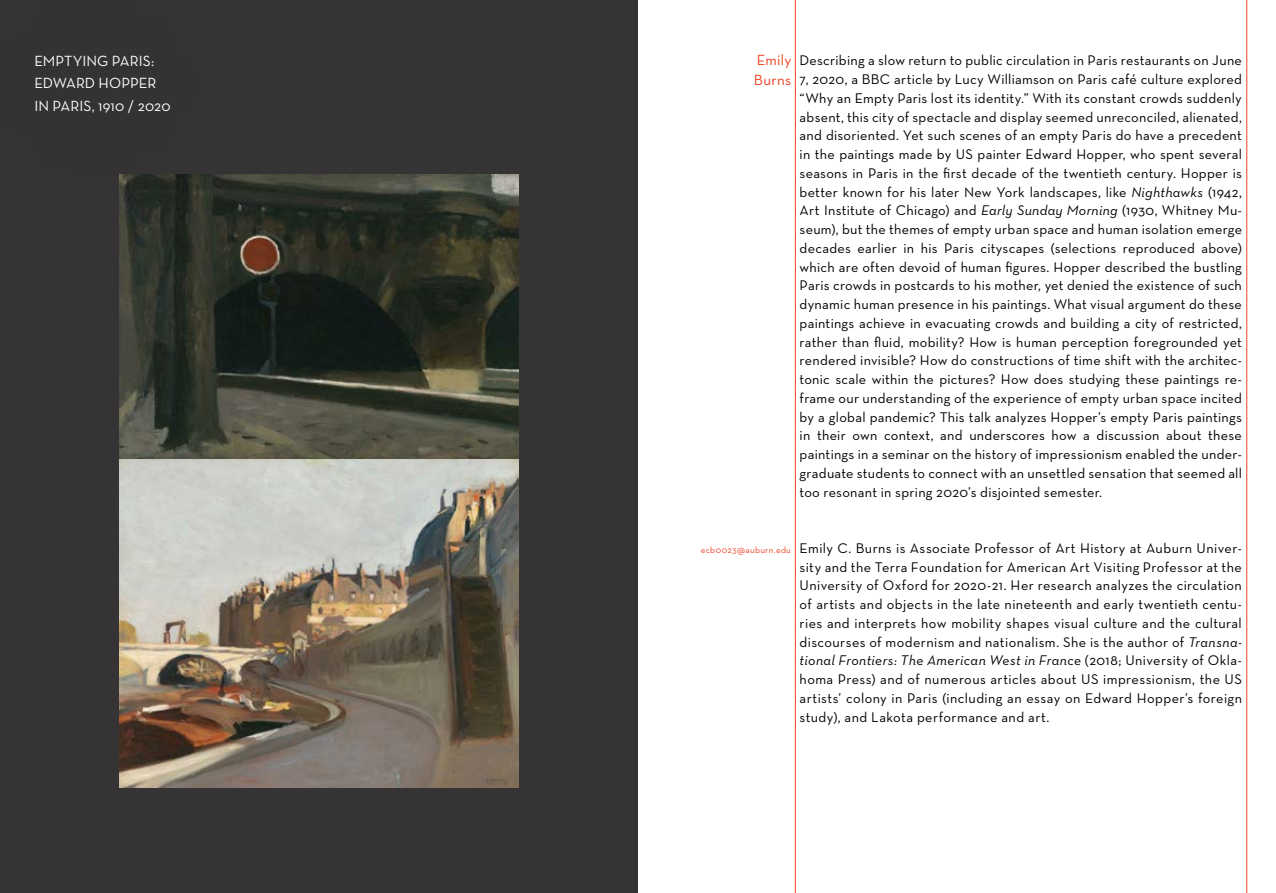
<style>
.page{position:relative;width:1276px;height:893px;background:#fff}
.page>*{position:absolute;margin:0;border:0;box-sizing:border-box;transform-origin:0 0}
.t1{font:500 15px/22.5px "Neutra Text CE";letter-spacing:.005em;color:#fff}
.t2{font:500 15px/19.5px "Neutra Text CE";letter-spacing:.015em;color:#ef4123}
.t3{font:500 14.25px/18.8px "Neutra Text CE";letter-spacing:.02em;color:#000;text-align:justify}
.t4{font:500 9px "Neutra Text CE";letter-spacing:.035em;color:#ef4123}
.s1{font-style:italic}
</style>
<div class="page">
<div style="left:0;top:0;width:638px;height:893px;background:#353334"></div>
<hr style="left:795px;top:0;width:1px;height:893px;background:#ef4123">
<hr style="left:1246px;top:0;width:1px;height:893px;background:#ef4123">
<img style="left:119px;top:174px;width:400px;height:614px">
<div style="left:0;top:0;width:404px;height:386px;background:#000;opacity:.75"></div>
<p class="t1" style="left:34px;top:49px;width:138px">EMPTYING PARIS:<br>EDWARD HOPPER<br>IN PARIS, 1910 / 2020</p>
<p class="t2" style="left:754px;top:50px;width:39px">Emily<br>Burns</p>
<p class="t3" style="left:799px;top:51px;width:444px">Describing a slow return to public circulation in Paris restaurants on June 7, 2020, a BBC article by Lucy Williamson on Paris café culture explored “Why an Empty Paris lost its identity.” With its constant crowds suddenly absent, this city of spectacle and display seemed unreconciled, alienated, and disoriented. Yet such scenes of an empty Paris do have a precedent in the paintings made by US painter Edward Hopper, who spent several seasons in Paris in the first decade of the twentieth century. Hopper is better known for his later New York landscapes, like <span class="s1">Nighthawks</span> (1942, Art Institute of Chicago) and <span class="s1">Early Sunday Morning</span> (1930, Whitney Mu&shy;seum), but the themes of empty urban space and human isolation emerge decades earlier in his Paris cityscapes (selections reproduced above) which are often devoid of human figures. Hopper described the bustling Paris crowds in postcards to his mother, yet denied the existence of such dynamic human presence in his paintings. What visual argument do these paintings achieve in evacuating crowds and building a city of restricted, rather than fluid, mobility? How is human perception foregrounded yet rendered invisible? How do constructions of time shift with the architec&shy;tonic scale within the pictures? How does studying these paintings re&shy;frame our understanding of the experience of empty urban space incited by a global pandemic? This talk analyzes Hopper’s empty Paris paintings in their own context, and underscores how a discussion about these paintings in a seminar on the history of impressionism enabled the under&shy;graduate students to connect with an unsettled sensation that seemed all too resonant in spring 2020’s disjointed semester.</p>
<p class="t4" style="left:701px;top:544px;width:92px">ecb0023@auburn.edu</p>
<p class="t3" style="left:799px;top:538px;width:444px">Emily C. Burns is Associate Professor of Art History at Auburn Univer&shy;sity and the Terra Foundation for American Art Visiting Professor at the University of Oxford for 2020-21. Her research analyzes the circulation of artists and objects in the late nineteenth and early twentieth centu&shy;ries and interprets how mobility shapes visual culture and the cultural discourses of modernism and nationalism. She is the author of <span class="s1">Transna&shy;tional Frontiers: The American West in France</span> (2018; University of Okla&shy;homa Press) and of numerous articles about US impressionism, the US artists’ colony in Paris (including an essay on Edward Hopper’s foreign study), and Lakota performance and art.</p>
</div>
